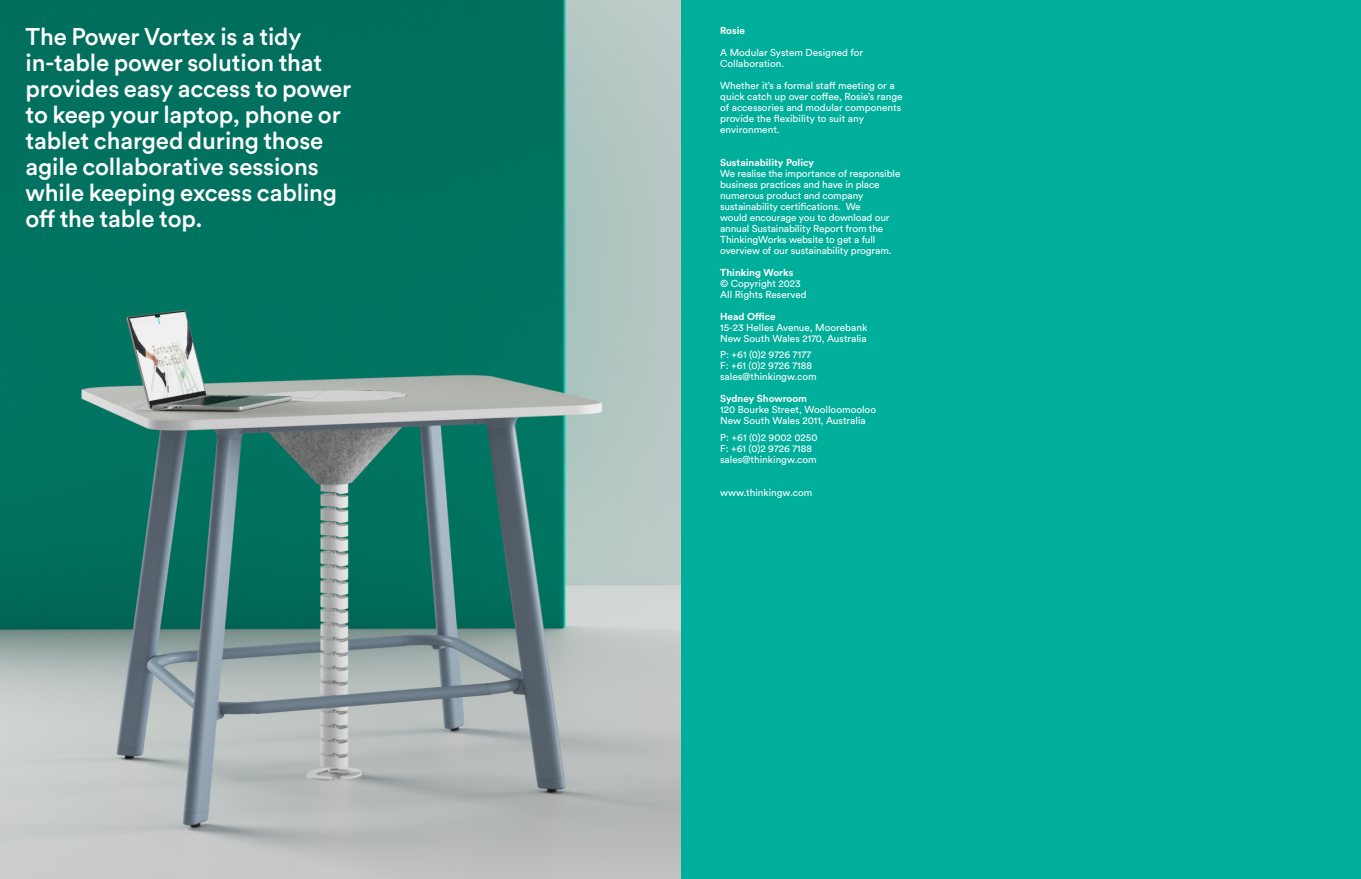
<style>
.page{position:relative;width:1361px;height:879px;background:#fff}
.page>*{position:absolute;margin:0;border:0;box-sizing:border-box;transform-origin:0 0}
.t1{font:500 24px/26px "Circular Pro";letter-spacing:-.005em;color:#fff}
.t2{font:10px/11px "Circular Pro";letter-spacing:-.005em;color:#fff}
.t3{font:700 10px "Circular Pro";color:#fff}
.s1{font-weight:700}
</style>
<div class="page">
<div style="left:680px;top:0;width:681px;height:879px;background:#00af9b"></div>
<img style="left:0;top:0;width:680px;height:879px">
<p class="t1" style="left:26px;top:22px;width:327px">The Power Vortex is a tidy in-table power solution that provides easy access to power to keep your laptop, phone or tablet charged during those agile collaborative sessions while keeping excess cabling off the table top.</p>
<p class="t3" style="left:720px;top:23px;width:26px">Rosie</p>
<p class="t2" style="left:720px;top:46px;width:144px">A Modular System Designed for</p>
<p class="t2" style="left:720px;top:57px;width:66px">Collaboration.</p>
<p class="t2" style="left:720px;top:79px;width:184px">Whether it’s a formal staff meeting or a quick catch up over coffee, Rosie’s range of accessories and modular components provide the flexibility to suit any environment.</p>
<p class="t2" style="left:720px;top:156px;width:182px"><span class="s1">Sustainability Policy<br></span>We realise the importance of responsible business practices and have in place numerous product and company sustainability certifications. We<br>would encourage you to download our annual Sustainability Report from the ThinkingWorks website to get a full overview of our sustainability program.</p>
<p class="t3" style="left:720px;top:265px;width:75px">Thinking Works</p>
<p class="t2" style="left:720px;top:277px;width:88px">© Copyright 2023<br>All Rights Reserved</p>
<p class="t3" style="left:720px;top:309px;width:57px">Head Office</p>
<p class="t2" style="left:720px;top:321px;width:149px">15-23 Helles Avenue, Moorebank</p>
<p class="t2" style="left:720px;top:332px;width:148px">New South Wales 2170, Australia</p>
<p class="t2" style="left:720px;top:349px;width:93px">P: +61 (0)2 9726 7177</p>
<p class="t2" style="left:720px;top:360px;width:98px">F: +61 (0)2 9726 7188 sales@thinkingw.com</p>
<p class="t3" style="left:720px;top:392px;width:88px">Sydney Showroom</p>
<p class="t2" style="left:720px;top:404px;width:157px">120 Bourke Street, Woolloomooloo</p>
<p class="t2" style="left:720px;top:415px;width:147px">New South Wales 2011, Australia</p>
<p class="t2" style="left:720px;top:431px;width:99px">P: +61 (0)2 9002 0250</p>
<p class="t2" style="left:720px;top:442px;width:93px">F: +61 (0)2 9726 7188</p>
<p class="t2" style="left:720px;top:453px;width:98px">sales@thinkingw.com</p>
<p class="t2" style="left:720px;top:486px;width:94px">www.thinkingw.com</p>
</div>
